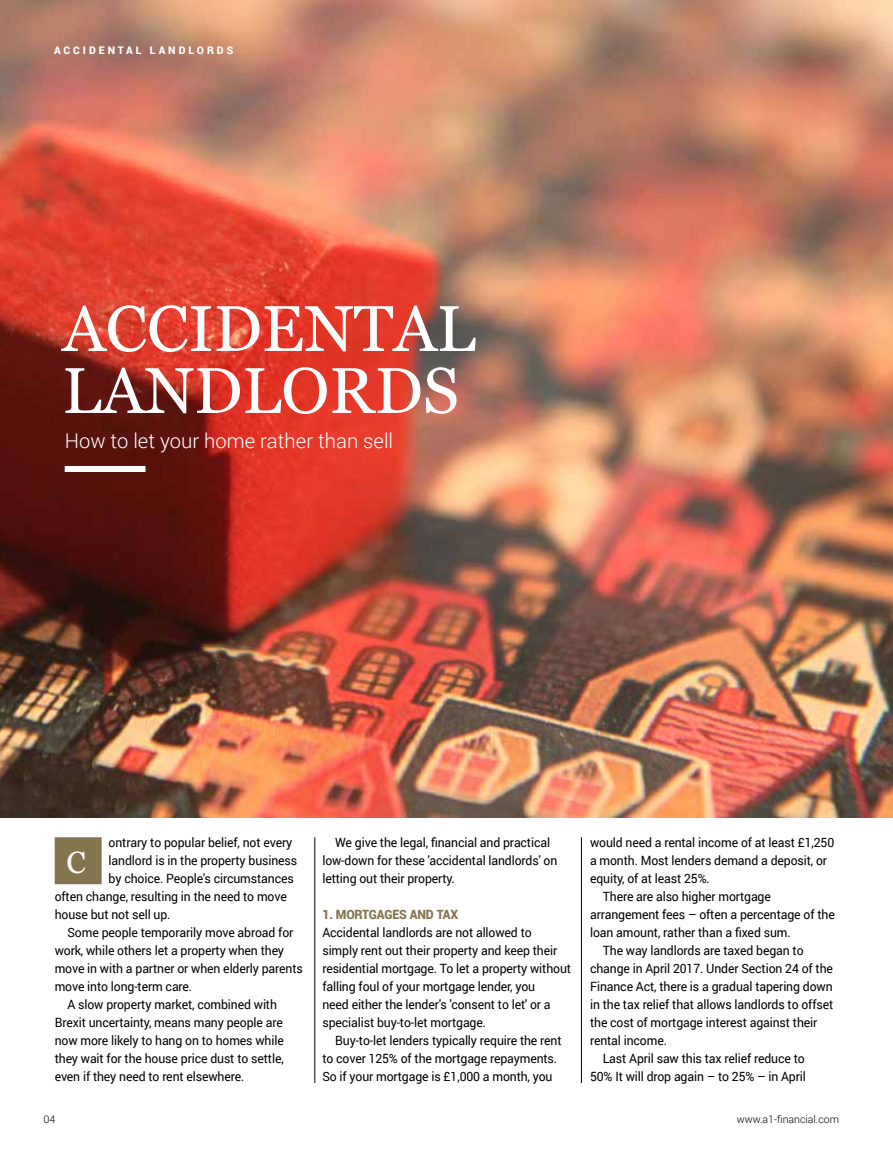
<style>
.page{position:relative;width:893px;height:1149px;background:#fff}
.page>*{position:absolute;margin:0;border:0;box-sizing:border-box;transform-origin:0 0}
.t1{font:64.5px/61.9px "Georgia";color:#fff}
.t2{font:30.75px "Georgia";color:#fff}
.t3{font:300 20.25px "Roboto";color:#fff}
.t4{font:12.75px/18px "Roboto";letter-spacing:-.01em;color:#000;scale:.96 1}
.t5{font:900 12.75px "Roboto";letter-spacing:-.01em;color:#85754f;scale:.96 1}
.t6{font:300 10.5px "Roboto";color:#000}
.t7{font:900 10.5px "Roboto";letter-spacing:.28em;color:#fff}
</style>
<div class="page">
<img style="left:0;top:0;width:893px;height:817px">
<div style="left:65px;top:466px;width:81px;height:6px;background:#fff"></div>
<div style="left:55px;top:837px;width:47px;height:46px;background:#85754f;border:3px solid #85754f"></div>
<hr style="left:314px;top:837px;width:1px;height:245px;background:#000">
<hr style="left:581px;top:837px;width:1px;height:245px;background:#000">
<p class="t7" style="left:54px;top:43px;width:181px">ACCIDENTAL LANDLORDS</p>
<h1 class="t1" style="left:62px;top:295px;width:415px">ACCIDENTAL<br>LANDLORDS</h1>
<h3 class="t3" style="left:65px;top:426px;width:330px">How to let your home rather than sell</h3>
<p class="t4" style="left:109px;top:832px;width:193px">ontrary to popular belief, not every</p>
<p class="t4" style="left:109px;top:850px;width:198px">landlord is in the property business</p>
<p class="t4" style="left:109px;top:868px;width:194px">by choice. People's circumstances</p>
<p class="t4" style="left:55px;top:886px;width:243px">often change, resulting in the need to move</p>
<p class="t4" style="left:55px;top:904px;width:122px">house but not sell up.</p>
<p class="t4" style="left:67px;top:922px;width:237px">Some people temporarily move abroad for</p>
<p class="t4" style="left:55px;top:940px;width:240px">work, while others let a property when they</p>
<p class="t4" style="left:55px;top:958px;width:260px">move in with a partner or when elderly parents</p>
<p class="t4" style="left:55px;top:976px;width:145px">move into long-term care.</p>
<p class="t4" style="left:67px;top:994px;width:220px">A slow property market, combined with</p>
<p class="t4" style="left:55px;top:1012px;width:239px">Brexit uncertainty, means many people are</p>
<p class="t4" style="left:55px;top:1030px;width:240px">now more likely to hang on to homes while</p>
<p class="t4" style="left:55px;top:1048px;width:240px">they wait for the house price dust to settle,</p>
<p class="t4" style="left:55px;top:1066px;width:199px">even if they need to rent elsewhere.</p>
<h2 class="t2" style="left:66px;top:839px;width:21px">C</h2>
<p class="t6" style="left:43px;top:1112px;width:13px">04</p>
<p class="t4" style="left:322px;top:832px;width:246px;text-indent:13px">We give the legal, financial and practical low-down for these 'accidental landlords' on letting out their property.</p>
<p class="t5" style="left:322px;top:905px;width:143px">1. MORTGAGES AND TAX</p>
<p class="t4" style="left:322px;top:922px;width:261px">Accidental landlords are not allowed to<br>simply rent out their property and keep their residential mortgage. To let a property without falling foul of your mortgage lender, you<br>need either the lender's 'consent to let' or a specialist buy-to-let mortgage.</p>
<p class="t4" style="left:322px;top:1030px;width:251px;text-indent:13px">Buy-to-let lenders typically require the rent to cover 125% of the mortgage repayments.<br>So if your mortgage is £1,000 a month, you</p>
<p class="t4" style="left:590px;top:832px;width:256px">would need a rental income of at least £1,250</p>
<p class="t4" style="left:590px;top:850px;width:248px">a month. Most lenders demand a deposit, or</p>
<p class="t4" style="left:590px;top:868px;width:126px">equity, of at least 25%.</p>
<p class="t4" style="left:603px;top:886px;width:177px">There are also higher mortgage</p>
<p class="t4" style="left:590px;top:904px;width:256px">arrangement fees – often a percentage of the</p>
<p class="t4" style="left:590px;top:922px;width:210px">loan amount, rather than a fixed sum.</p>
<p class="t4" style="left:603px;top:940px;width:211px">The way landlords are taxed began to</p>
<p class="t4" style="left:590px;top:958px;width:255px">change in April 2017. Under Section 24 of the</p>
<p class="t4" style="left:590px;top:976px;width:254px">Finance Act, there is a gradual tapering down</p>
<p class="t4" style="left:590px;top:994px;width:255px">in the tax relief that allows landlords to offset</p>
<p class="t4" style="left:590px;top:1012px;width:238px">the cost of mortgage interest against their</p>
<p class="t4" style="left:590px;top:1030px;width:82px">rental income.</p>
<p class="t4" style="left:603px;top:1048px;width:212px">Last April saw this tax relief reduce to</p>
<p class="t4" style="left:590px;top:1066px;width:226px">50% It will drop again – to 25% – in April</p>
<p class="t6" style="left:737px;top:1112px;width:104px">www.a1-financial.com</p>
</div>
